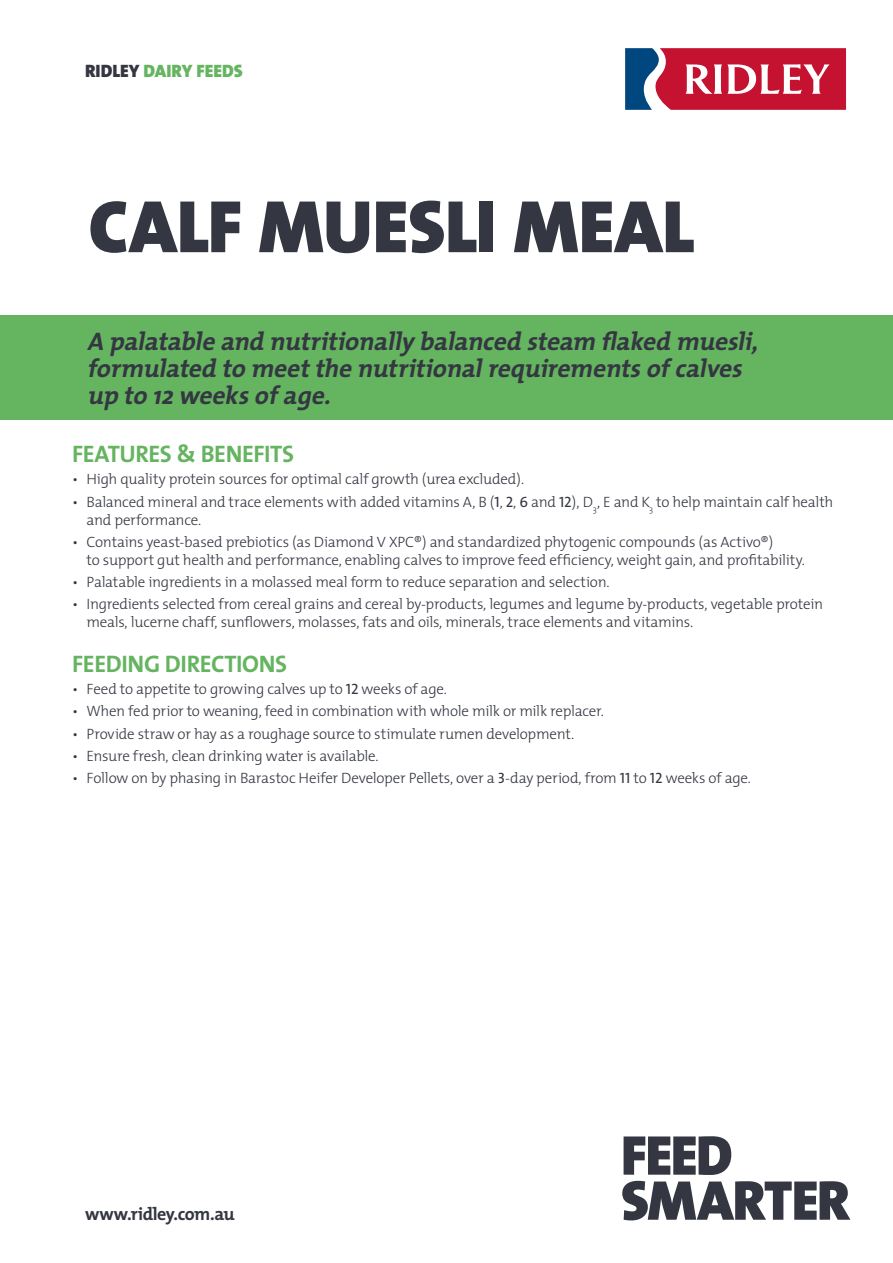
<style>
.page{position:relative;width:893px;height:1263px;background:#fff}
.page>*{position:absolute;margin:0;border:0;box-sizing:border-box;transform-origin:0 0}
.t1{font:900 75px "The Mix";letter-spacing:-.005em;color:#343741}
.t2{font:italic 700 25.5px/27px "The Mix";color:#343741}
.t3{font:700 24px "The Mix";letter-spacing:-.015em;color:#65b460}
.t4{font:700 18px "The Mix";letter-spacing:-.025em;color:#343741}
.t5{font:900 18px "The Mix";color:#65b460}
.t6{font:300 15px/18px "The Mix";letter-spacing:-.015em;color:#343741}
.s1{color:#343741}
.s2{font-family:"The Mix Caps";font-weight:400}
</style>
<div class="page">
<div style="left:0;top:315px;width:893px;height:105px;background:#65b460"></div>
<svg style="left:625px;top:48px;width:221px;height:62px;background:#b8435e"></svg>
<svg style="left:622px;top:1181px;width:228px;height:39px"></svg>
<svg style="left:624px;top:1136px;width:107px;height:39px"></svg>
<p class="t5" style="left:85px;top:55px;width:159px"><span class="s1">RIDLEY</span> DAIRY FEEDS</p>
<h1 class="t1" style="left:88px;top:163px;width:608px">CALF MUESLI MEAL</h1>
<h2 class="t2" style="left:87px;top:327px;width:679px">A palatableand nutritionallybalanced steam flaked muesli, formulated to meetthenutritionalrequirementsofcalves up to 12weeksofage.</h2>
<h3 class="t3" style="left:72px;top:434px;width:224px">FEATURES &amp; BENEFITS</h3>
<p class="t6" style="left:72px;top:470px;width:453px">• High quality protein sources for optimal calf growth (urea excluded).</p>
<p class="t6" style="left:87px;top:492px;width:748px;text-indent:-14px">• Balanced mineral and trace elements with added vitamins A, B (<span class="s2">1</span>, <span class="s2">2</span>, <span class="s2">6</span> and <span class="s2">12</span>), D<sub>3</sub>, E and K<sub>3</sub> to help maintain calf health and performance.</p>
<p class="t6" style="left:87px;top:532px;width:720px;text-indent:-14px">• Contains yeast-based prebiotics (as Diamond V XPC®) and standardized phytogenic compounds (as Activo®)<br>to support gut health and performance, enabling calves to improve feed efficiency, weight gain, and profitability.</p>
<p class="t6" style="left:72px;top:572px;width:539px">• Palatable ingredients in a molassed meal form to reduce separation and selection.</p>
<p class="t6" style="left:87px;top:595px;width:738px;text-indent:-14px">• Ingredients selected from cereal grains and cereal by-products, legumes and legume by-products, vegetable protein meals, lucerne chaff, sunflowers, molasses, fats and oils, minerals, trace elements and vitamins.</p>
<h3 class="t3" style="left:72px;top:644px;width:217px">FEEDING DIRECTIONS</h3>
<p class="t6" style="left:72px;top:679px;width:376px">• Feed to appetite to growing calves up to <span class="s2">12</span> weeks of age.</p>
<p class="t6" style="left:72px;top:702px;width:533px">• When fed prior to weaning, feed in combination with whole milk or milk replacer.</p>
<p class="t6" style="left:72px;top:724px;width:503px">• Provide straw or hay as a roughage source to stimulate rumen development.</p>
<p class="t6" style="left:72px;top:746px;width:308px">• Ensure fresh, clean drinking water is available.</p>
<p class="t6" style="left:72px;top:768px;width:680px">• Follow on by phasing in Barastoc Heifer Developer Pellets, over a <span class="s2">3</span>-day period, from <span class="s2">11</span> to <span class="s2">12</span> weeks of age.</p>
<p class="t4" style="left:85px;top:1199px;width:151px">www.ridley.com.au</p>
</div>
